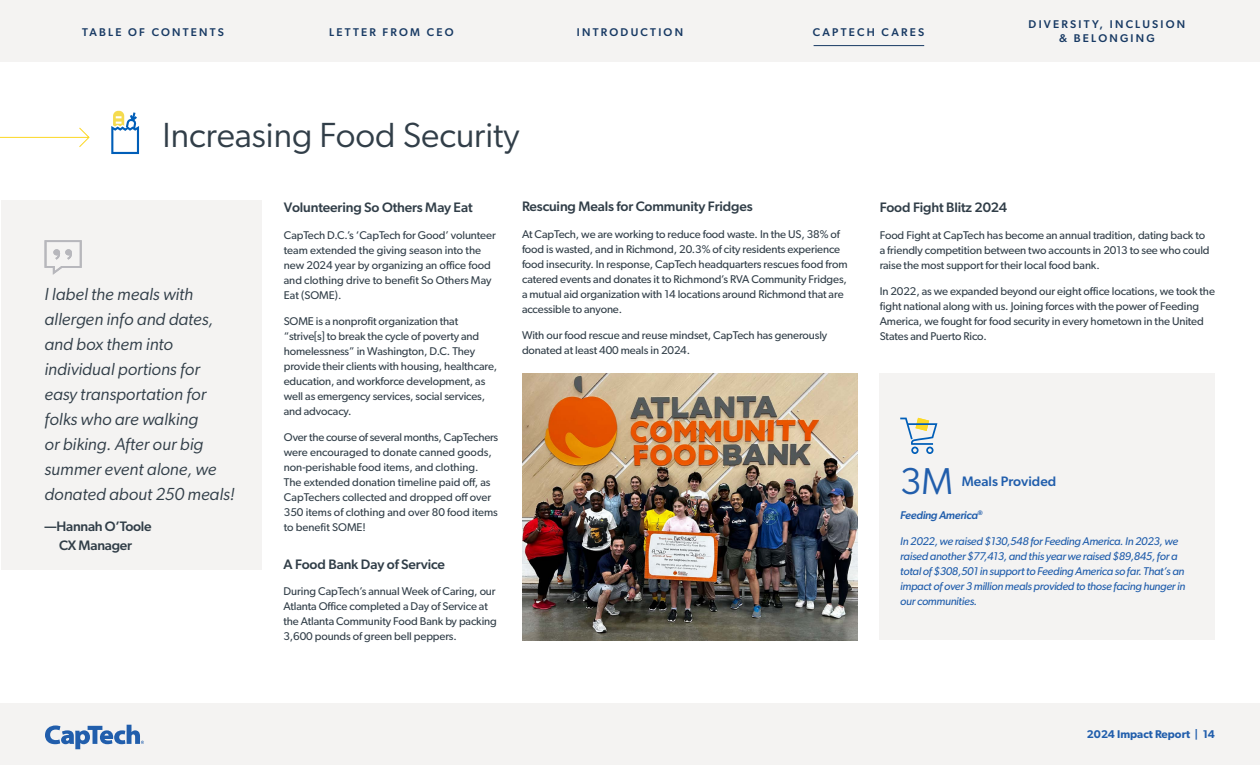
<style>
.page{position:relative;width:1260px;height:765px;background:#fff}
.page>*{position:absolute;margin:0;border:0;box-sizing:border-box;transform-origin:0 0}
.t1{font:37.5px "Gibson";color:#215eac}
.t2{font:35px "Gibson";color:#313e48}
.t3{font:italic 17.5px/25px "Gibson";color:#313e48}
.t4{font:500 13.75px/18.8px "Gibson";letter-spacing:-.01em;color:#313e48;text-align:center}
.t5{font:500 13.75px "Gibson";color:#215eac}
.t6{font:11.25px/15px "Gibson";letter-spacing:-.01em;color:#313e48}
.t7{font:italic 11.25px/15px "Gibson";letter-spacing:-.025em;color:#215eac}
.t8{font:500 11.25px/13.5px "Gibson";letter-spacing:.2em;color:#173963;text-align:center}
.t9{font:600 11.25px "Gibson";color:#215eac}
.t10{font:italic 500 11.25px "Gibson";letter-spacing:-.025em;color:#215eac}
</style>
<div class="page">
<div style="left:0;top:704px;width:1260px;height:61px;background:#f4f3f2"></div>
<svg style="left:45px;top:725px;width:99px;height:24px"></svg>
<div style="left:1px;top:0;width:1259px;height:61px;background:#f4f3f2"></div>
<hr style="left:814px;top:45px;width:110px;height:1px;background:#173963">
<svg style="left:0;top:127px;width:90px;height:20px"></svg>
<svg style="left:111px;top:111px;width:28px;height:43px"></svg>
<div style="left:1px;top:200px;width:261px;height:370px;background:#f4f3f2"></div>
<svg style="left:45px;top:240px;width:37px;height:35px"></svg>
<div style="left:880px;top:373px;width:335px;height:267px;background:#f4f3f2"></div>
<svg style="left:900px;top:418px;width:37px;height:36px"></svg>
<img style="left:522px;top:373px;width:335px;height:267px">
<p class="t8" style="left:82px;top:25px;width:143px">TABLE OF CONTENTS</p>
<p class="t8" style="left:329px;top:25px;width:126px">LETTER FROM CEO</p>
<p class="t8" style="left:577px;top:25px;width:108px">INTRODUCTION</p>
<p class="t8" style="left:813px;top:25px;width:113px">CAPTECH CARES</p>
<p class="t8" style="left:1029px;top:17px;width:158px">DIVERSITY, INCLUSION &amp; BELONGING</p>
<h2 class="t2" style="left:162px;top:114px;width:359px">Increasing Food Security</h2>
<h3 class="t3" style="left:45px;top:282px;width:192px">I label the meals with allergen info and dates, and box them into individual portions for easy transportation for folks who are walking<br>or biking. After our big summer event alone, we donated about 250 meals!</h3>
<p class="t4" style="left:45px;top:517px;width:109px">—Hannah O’Toole<br>CX Manager</p>
<p class="t4" style="left:284px;top:198px;width:191px">Volunteering So Others May Eat</p>
<p class="t6" style="left:284px;top:227px;width:214px">CapTech D.C.’s ‘CapTech for Good’ volunteer team extended the giving season into the new 2024 year by organizing an office food and clothing drive to benefit So Others May Eat (SOME).</p>
<p class="t6" style="left:284px;top:313px;width:215px">SOME is a nonprofit organization that “strive[s] to break the cycle of poverty and homelessness” in Washington, D.C. They provide their clients with housing, healthcare, education, and workforce development, as well as emergency services, social services, and advocacy.</p>
<p class="t6" style="left:284px;top:430px;width:216px">Over the course of several months, CapTechers were encouraged to donate canned goods, non-perishable food items, and clothing.<br>The extended donation timeline paid off, as CapTechers collected and dropped off over 350 items of clothing and over 80 food items to benefit SOME!</p>
<p class="t4" style="left:284px;top:554px;width:163px">A Food Bank Day of Service</p>
<p class="t6" style="left:284px;top:583px;width:215px">During CapTech’s annual Week of Caring, our Atlanta Office completed a Day of Service at the Atlanta Community Food Bank by packing 3,600 pounds of green bell peppers.</p>
<p class="t4" style="left:522px;top:197px;width:232px">Rescuing Meals for Community Fridges</p>
<p class="t6" style="left:522px;top:226px;width:327px">At CapTech, we are working to reduce food waste. In the US, 38% of food is wasted, and in Richmond, 20.3% of city residents experience food insecurity. In response, CapTech headquarters rescues food from catered events and donates it to Richmond’s RVA Community Fridges, a mutual aid organization with 14 locations around Richmond that are accessible to anyone.</p>
<p class="t6" style="left:522px;top:327px;width:307px">With our food rescue and reuse mindset, CapTech has generously donated at least 400 meals in 2024.</p>
<p class="t4" style="left:880px;top:198px;width:129px">Food Fight Blitz 2024</p>
<p class="t6" style="left:880px;top:227px;width:331px">Food Fight at CapTech has become an annual tradition, dating back to a friendly competition between two accounts in 2013 to see who could raise the most support for their local food bank.</p>
<p class="t6" style="left:880px;top:283px;width:337px">In 2022, as we expanded beyond our eight office locations, we took the fight national along with us. Joining forces with the power of Feeding America, we fought for food security in every hometown in the United States and Puerto Rico.</p>
<h1 class="t1" style="left:900px;top:458px;width:55px">3M</h1>
<p class="t5" style="left:962px;top:473px;width:96px">Meals Provided</p>
<p class="t10" style="left:900px;top:508px;width:84px">Feeding America<sup>®</sup></p>
<p class="t7" style="left:900px;top:533px;width:287px">In 2022, we raised $130,548 for Feeding America. In 2023, we raised another $77,413, and this year we raised $89,845, for a total of $308,501 in support to Feeding America so far. That’s an impact of over 3 million meals provided to those facing hunger in our communities.</p>
<p class="t9" style="left:1087px;top:727px;width:130px">2024 Impact Report | 14</p>
</div>
